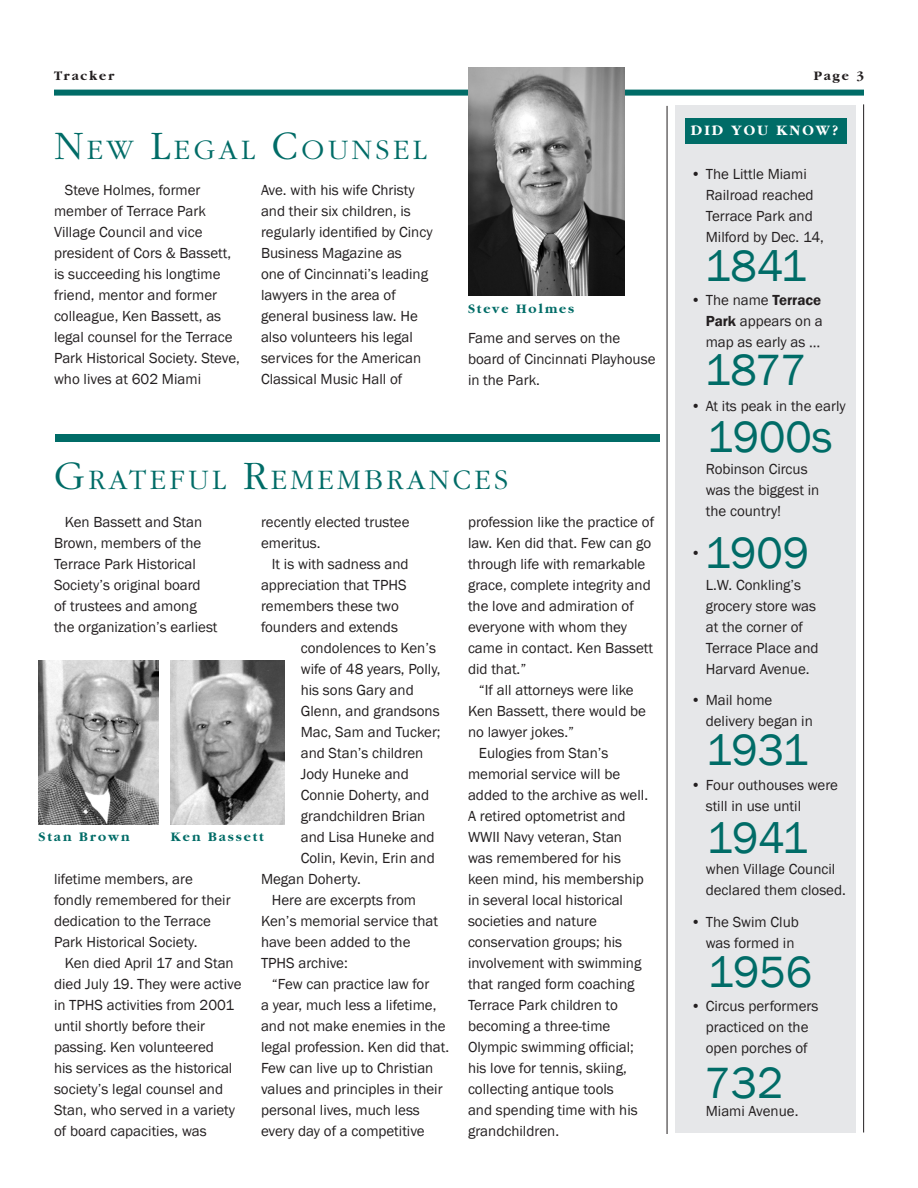
<style>
.page{position:relative;width:918px;height:1188px;background:#fff}
.page>*{position:absolute;margin:0;border:0;box-sizing:border-box;transform-origin:0 0}
.t1{font:45px "Franklin Gothic";letter-spacing:-.005em;color:#006c67}
.t2{font:300 29.4px "Garamond";letter-spacing:.115em;color:#006c67}
.t3{font:15px/21px "Franklin Gothic";color:#231f20}
.t4{font:700 15px "Garamond";letter-spacing:.14em;color:#fff}
.t5{font:700 13.5px "Garamond";letter-spacing:.14em;color:#006c67}
.t6{font:700 13.5px "Garamond";letter-spacing:.14em;color:#231f20}
.s1{font-size:42px}
.s2{font-weight:600}
</style>
<div class="page">
<div style="left:54px;top:90px;width:810px;height:6px;background:#006c67"></div>
<div style="left:675px;top:105px;width:181px;height:1027px;background:#e6e7e9"></div>
<hr style="left:667px;top:106px;width:1px;height:1028px;background:#231f20">
<hr style="left:863px;top:104px;width:1px;height:1028px;background:#231f20">
<div style="left:56px;top:434px;width:604px;height:8px;background:#006c67"></div>
<div style="left:686px;top:118px;width:161px;height:25px;background:#006c67"></div>
<img style="left:170px;top:661px;width:115px;height:164px">
<img style="left:39px;top:661px;width:119px;height:164px">
<img style="left:468px;top:68px;width:157px;height:227px">
<p class="t6" style="left:54px;top:71px;width:62px">Tracker</p>
<p class="t6" style="left:814px;top:71px;width:52px">Page 3</p>
<h2 class="t2" style="left:54px;top:138px;width:374px"><span class="s1">N</span>EW <span class="s1">L</span>EGAL <span class="s1">C</span>OUNSEL</h2>
<p class="t3" style="left:54px;top:179px;width:187px;text-indent:11px">Steve Holmes, former member of Terrace Park<br>Village Council and vice president of Cors &amp; Bassett, is succeeding his longtime friend, mentor and former colleague, Ken Bassett, as legal counsel for the Terrace<br>Park Historical Society. Steve, who lives at 602 Miami</p>
<p class="t3" style="left:261px;top:179px;width:173px">Ave. with his wife Christy and their six children, is regularly identified by Cincy<br>Business Magazine as<br>one of Cincinnati’s leading lawyers in the area of general business law. He also volunteers his legal services for the American<br>Classical Music Hall of</p>
<p class="t5" style="left:468px;top:304px;width:108px">Steve Holmes</p>
<p class="t3" style="left:468px;top:327px;width:189px">Fame and serves on the board of Cincinnati Playhouse in the Park.</p>
<h2 class="t2" style="left:54px;top:469px;width:456px"><span class="s1">G</span>RATEFUL <span class="s1">R</span>EMEMBRANCES</h2>
<p class="t3" style="left:261px;top:512px;width:150px">recently elected trustee emeritus.</p>
<p class="t3" style="left:272px;top:554px;width:138px">It is with sadness and</p>
<p class="t3" style="left:261px;top:575px;width:147px">appreciation that TPHS</p>
<p class="t3" style="left:261px;top:596px;width:139px">remembers these two</p>
<p class="t3" style="left:261px;top:617px;width:139px">founders and extends</p>
<p class="t3" style="left:301px;top:638px;width:137px">condolences to Ken’s</p>
<p class="t3" style="left:301px;top:659px;width:141px">wife of 48 years, Polly,</p>
<p class="t3" style="left:301px;top:680px;width:115px">his sons Gary and</p>
<p class="t3" style="left:301px;top:701px;width:140px">Glenn, and grandsons</p>
<p class="t3" style="left:301px;top:722px;width:141px">Mac, Sam and Tucker;</p>
<p class="t3" style="left:301px;top:743px;width:124px">and Stan’s children</p>
<p class="t3" style="left:301px;top:764px;width:110px">Jody Huneke and</p>
<p class="t3" style="left:301px;top:785px;width:130px">Connie Doherty, and</p>
<p class="t3" style="left:301px;top:806px;width:126px">grandchildren Brian</p>
<p class="t3" style="left:301px;top:827px;width:135px">and Lisa Huneke and</p>
<p class="t3" style="left:301px;top:848px;width:136px">Colin, Kevin, Erin and</p>
<p class="t3" style="left:261px;top:869px;width:101px">Megan Doherty.</p>
<p class="t3" style="left:272px;top:890px;width:146px">Here are excerpts from</p>
<p class="t3" style="left:261px;top:911px;width:179px">Ken’s memorial service that</p>
<p class="t3" style="left:261px;top:932px;width:151px">have been added to the</p>
<p class="t3" style="left:261px;top:953px;width:88px">TPHS archive:</p>
<p class="t3" style="left:272px;top:974px;width:159px">“Few can practice law for</p>
<p class="t3" style="left:261px;top:995px;width:177px">a year, much less a lifetime,</p>
<p class="t3" style="left:261px;top:1016px;width:186px">and not make enemies in the</p>
<p class="t3" style="left:261px;top:1037px;width:190px">legal profession. Ken did that.</p>
<p class="t3" style="left:261px;top:1058px;width:174px">Few can live up to Christian</p>
<p class="t3" style="left:261px;top:1079px;width:183px">values and principles in their</p>
<p class="t3" style="left:261px;top:1100px;width:160px">personal lives, much less</p>
<p class="t3" style="left:261px;top:1121px;width:165px">every day of a competitive</p>
<p class="t3" style="left:468px;top:512px;width:188px">profession like the practice of law. Ken did that. Few can go through life with remarkable grace, complete integrity and the love and admiration of everyone with whom they came in contact. Ken Bassett did that.”</p>
<p class="t3" style="left:479px;top:680px;width:156px">“If all attorneys were like</p>
<p class="t3" style="left:468px;top:701px;width:180px">Ken Bassett, there would be</p>
<p class="t3" style="left:468px;top:722px;width:108px">no lawyer jokes.”</p>
<p class="t3" style="left:479px;top:743px;width:131px">Eulogies from Stan’s</p>
<p class="t3" style="left:468px;top:764px;width:154px">memorial service will be</p>
<p class="t3" style="left:468px;top:785px;width:182px">added to the archive as well.</p>
<p class="t3" style="left:468px;top:806px;width:159px">A retired optometrist and</p>
<p class="t3" style="left:468px;top:827px;width:156px">WWII Navy veteran, Stan</p>
<p class="t3" style="left:468px;top:848px;width:155px">was remembered for his</p>
<p class="t3" style="left:468px;top:869px;width:177px">keen mind, his membership</p>
<p class="t3" style="left:468px;top:890px;width:157px">in several local historical</p>
<p class="t3" style="left:468px;top:911px;width:131px">societies and nature</p>
<p class="t3" style="left:468px;top:932px;width:156px">conservation groups; his</p>
<p class="t3" style="left:468px;top:953px;width:175px">involvement with swimming</p>
<p class="t3" style="left:468px;top:974px;width:168px">that ranged form coaching</p>
<p class="t3" style="left:468px;top:995px;width:151px">Terrace Park children to</p>
<p class="t3" style="left:468px;top:1016px;width:144px">becoming a three-time</p>
<p class="t3" style="left:468px;top:1037px;width:167px">Olympic swimming official;</p>
<p class="t3" style="left:468px;top:1058px;width:160px">his love for tennis, skiing,</p>
<p class="t3" style="left:468px;top:1079px;width:147px">collecting antique tools</p>
<p class="t3" style="left:468px;top:1100px;width:171px">and spending time with his</p>
<p class="t3" style="left:468px;top:1121px;width:93px">grandchildren.</p>
<p class="t3" style="left:54px;top:512px;width:165px;text-indent:11px">Ken Bassett and Stan<br>Brown, members of the<br>Terrace Park Historical<br>Society’s original board<br>of trustees and among the organization’s earliest</p>
<p class="t5" style="left:38px;top:831px;width:93px">Stan Brown</p>
<p class="t5" style="left:171px;top:831px;width:94px">Ken Bassett</p>
<p class="t3" style="left:54px;top:869px;width:178px">lifetime members, are fondly remembered for their dedication to the Terrace<br>Park Historical Society.</p>
<p class="t3" style="left:54px;top:953px;width:189px;text-indent:11px">Ken died April 17 and Stan died July 19. They were active in TPHS activities from 2001 until shortly before their passing. Ken volunteered<br>his services as the historical society’s legal counsel and<br>Stan, who served in a variety of board capacities, was</p>
<p class="t4" style="left:691px;top:124px;width:149px">DID YOU KNOW?</p>
<p class="t3" style="left:706px;top:163px;width:120px;text-indent:-15px">• The Little Miami<br>Railroad reached<br>Terrace Park and<br>Milford by Dec. 14,</p>
<h1 class="t1" style="left:704px;top:240px;width:104px">1841</h1>
<p class="t3" style="left:706px;top:289px;width:119px;text-align:justify;text-indent:-15px">• The name <span class="s2">Terrace Park</span> appears on a map as early as …</p>
<h1 class="t1" style="left:704px;top:344px;width:104px">1877</h1>
<p class="t3" style="left:691px;top:395px;width:156px">• At its peak in the early</p>
<h1 class="t1" style="left:707px;top:411px;width:127px">1900s</h1>
<p class="t3" style="left:706px;top:458px;width:115px">Robinson Circus was the biggest in the country!</p>
<p class="t3" style="left:691px;top:542px;width:12px">•</p>
<h1 class="t1" style="left:704px;top:527px;width:106px">1909</h1>
<p class="t3" style="left:706px;top:574px;width:114px">L.W. Conkling’s grocery store was at the corner of<br>Terrace Place and<br>Harvard Avenue.</p>
<p class="t3" style="left:706px;top:690px;width:109px;text-indent:-15px">• Mail home delivery began in</p>
<h1 class="t1" style="left:706px;top:723px;width:104px">1931</h1>
<p class="t3" style="left:706px;top:774px;width:134px;text-indent:-15px">• Four outhouses were still in use until</p>
<h1 class="t1" style="left:707px;top:812px;width:103px">1941</h1>
<p class="t3" style="left:706px;top:858px;width:142px">when Village Council declared them closed.</p>
<p class="t3" style="left:691px;top:911px;width:110px;text-align:right">• The Swim Club was formed in</p>
<h1 class="t1" style="left:707px;top:945px;width:106px">1956</h1>
<p class="t3" style="left:691px;top:996px;width:129px;text-align:center">• Circus performers practiced on the open porches of</p>
<h1 class="t1" style="left:704px;top:1057px;width:81px">732</h1>
<p class="t3" style="left:706px;top:1101px;width:94px">Miami Avenue.</p>
</div>
